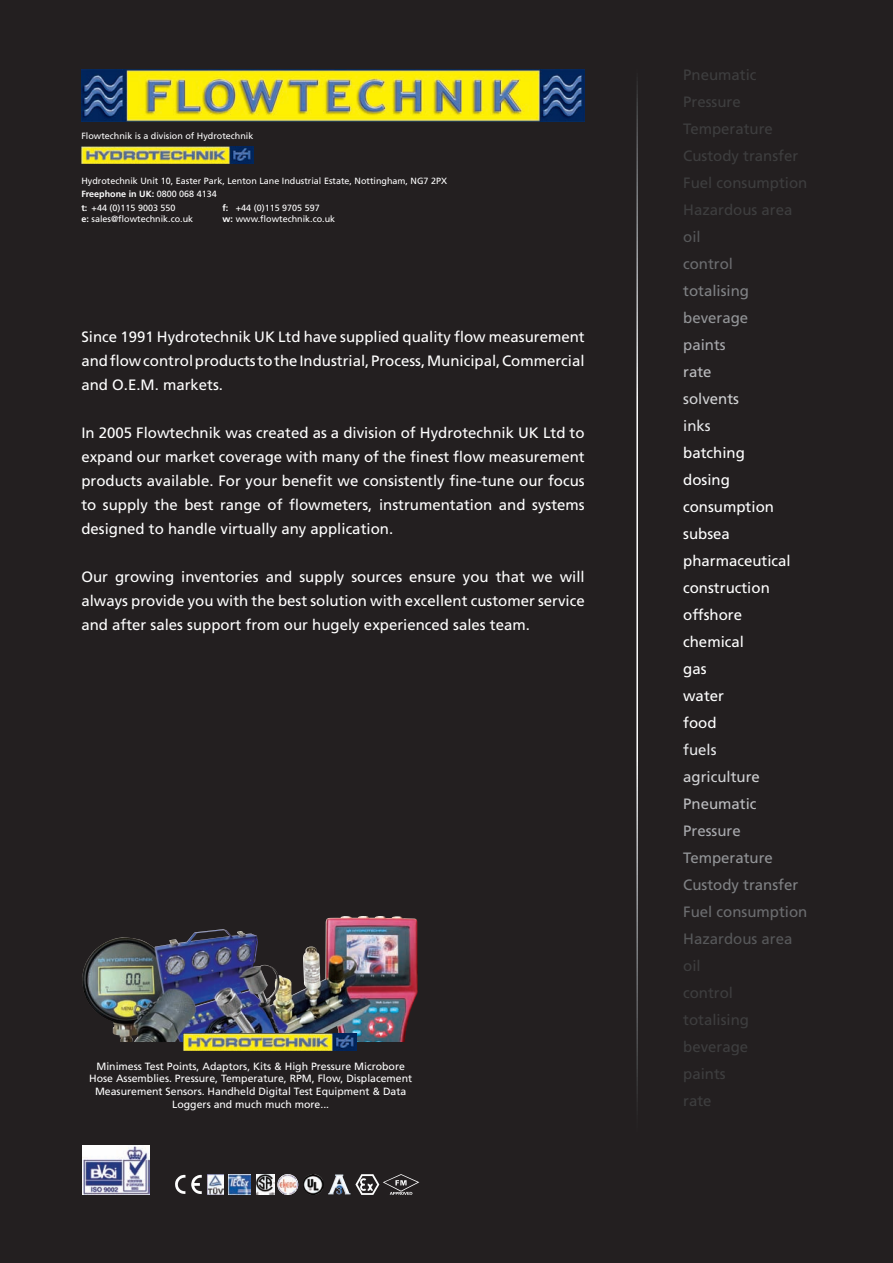
<style>
.page{position:relative;width:893px;height:1263px;background:#231f20}
.page>*{position:absolute;margin:0;border:0;box-sizing:border-box;transform-origin:0 0}
.t1{font:15px/24px "Frutiger";color:#fff;text-align:justify}
.t2{font:15px "Frutiger";color:#3e3e3f}
.t3{font:15px "Frutiger";color:#808285}
.t4{font:15px "Frutiger";color:#6c6d70}
.t5{font:15px "Frutiger";color:#939598}
.t6{font:15px "Frutiger";color:#d1d2d4}
.t7{font:15px "Frutiger";color:#57585a}
.t8{font:15px "Frutiger";color:#a8a9ad}
.t9{font:15px "Frutiger";color:#bcbdc0}
.t10{font:15px "Frutiger";color:#e6e7e9}
.t11{font:10.5px/12.6px "Frutiger";color:#fff;text-align:center}
.t12{font:9px/13.5px "Frutiger";color:#fff}
.s1{font-weight:700}
</style>
<div class="page">
<img style="left:81px;top:69px;width:504px;height:52px">
<img style="left:81px;top:146px;width:173px;height:18px">
<img style="left:82px;top:1145px;width:68px;height:50px">
<img style="left:328px;top:1174px;width:23px;height:21px">
<img style="left:175px;top:1174px;width:27px;height:20px">
<img style="left:256px;top:1174px;width:18px;height:21px">
<img style="left:383px;top:1174px;width:37px;height:21px">
<img style="left:229px;top:1174px;width:21px;height:21px">
<img style="left:207px;top:1174px;width:17px;height:21px">
<img style="left:303px;top:1174px;width:21px;height:21px">
<img style="left:355px;top:1174px;width:24px;height:21px">
<img style="left:277px;top:1174px;width:21px;height:20px">
<img style="left:82px;top:916px;width:336px;height:126px">
<img style="left:183px;top:1033px;width:173px;height:17px">
<hr style="left:636px;top:68px;width:2px;height:1072px;background:#fff">
<p class="t12" style="left:81px;top:129px;width:174px">Flowtechnik is a division of Hydrotechnik</p>
<p class="t12" style="left:81px;top:174px;width:367px">Hydrotechnik Unit 10, Easter Park, Lenton Lane Industrial Estate, Nottingham, NG7 2PX<br><span class="s1">Freephone in UK:</span> 0800 068 4134</p>
<p class="t12" style="left:81px;top:201px;width:96px"><span class="s1">t:</span> +44 (0)115 9003 550</p>
<p class="t12" style="left:222px;top:201px;width:99px"><span class="s1">f:</span> +44 (0)115 9705 597</p>
<p class="t12" style="left:81px;top:212px;width:113px"><span class="s1">e:</span> sales@flowtechnik.co.uk</p>
<p class="t12" style="left:222px;top:212px;width:114px"><span class="s1">w:</span> www.flowtechnik.co.uk</p>
<p class="t1" style="left:81px;top:324px;width:505px">Since 1991 Hydrotechnik UK Ltd have supplied quality flow measurement and flow control products to the Industrial, Process, Municipal, Commercial and O.E.M. markets.</p>
<p class="t1" style="left:81px;top:420px;width:505px">In 2005 Flowtechnik was created as a division of Hydrotechnik UK Ltd to expand our market coverage with many of the finest flow measurement products available. For your benefit we consistently fine-tune our focus to supply the best range of flowmeters, instrumentation and systems designed to handle virtually any application.</p>
<p class="t1" style="left:81px;top:564px;width:505px">Our growing inventories and supply sources ensure you that we will always provide you with the best solution with excellent customer service and after sales support from our hugely experienced sales team.</p>
<p class="t11" style="left:89px;top:1060px;width:325px">Minimess Test Points, Adaptors, Kits &amp; High Pressure Microbore Hose Assemblies. Pressure, Temperature, RPM, Flow, Displacement Measurement Sensors. Handheld Digital Test Equipment &amp; Data Loggers and much much more...</p>
<p class="t2" style="left:683px;top:66px;width:75px">Pneumatic</p>
<p class="t2" style="left:683px;top:93px;width:59px">Pressure</p>
<p class="t2" style="left:683px;top:120px;width:91px">Temperature</p>
<p class="t2" style="left:683px;top:147px;width:117px">Custody transfer</p>
<p class="t2" style="left:683px;top:174px;width:126px">Fuel consumption</p>
<p class="t2" style="left:683px;top:201px;width:111px">Hazardous area</p>
<p class="t7" style="left:683px;top:228px;width:19px">oil</p>
<p class="t4" style="left:683px;top:255px;width:51px">control</p>
<p class="t3" style="left:683px;top:282px;width:67px">totalising</p>
<p class="t5" style="left:683px;top:309px;width:67px">beverage</p>
<p class="t8" style="left:683px;top:336px;width:44px">paints</p>
<p class="t9" style="left:683px;top:363px;width:30px">rate</p>
<p class="t6" style="left:683px;top:390px;width:57px">solvents</p>
<p class="t10" style="left:683px;top:417px;width:29px">inks</p>
<p class="t1" style="left:683px;top:440px;width:63px">batching</p>
<p class="t1" style="left:683px;top:467px;width:48px">dosing</p>
<p class="t1" style="left:683px;top:494px;width:92px">consumption</p>
<p class="t1" style="left:683px;top:521px;width:48px">subsea</p>
<p class="t1" style="left:683px;top:548px;width:109px">pharmaceutical</p>
<p class="t1" style="left:683px;top:575px;width:88px">construction</p>
<p class="t1" style="left:683px;top:602px;width:60px">offshore</p>
<p class="t1" style="left:683px;top:629px;width:62px">chemical</p>
<p class="t1" style="left:683px;top:656px;width:25px">gas</p>
<p class="t1" style="left:683px;top:683px;width:42px">water</p>
<p class="t1" style="left:683px;top:710px;width:35px">food</p>
<p class="t10" style="left:683px;top:741px;width:35px">fuels</p>
<p class="t6" style="left:683px;top:768px;width:78px">agriculture</p>
<p class="t9" style="left:683px;top:795px;width:75px">Pneumatic</p>
<p class="t8" style="left:683px;top:822px;width:59px">Pressure</p>
<p class="t5" style="left:683px;top:849px;width:91px">Temperature</p>
<p class="t3" style="left:683px;top:876px;width:117px">Custody transfer</p>
<p class="t4" style="left:683px;top:903px;width:126px">Fuel consumption</p>
<p class="t7" style="left:683px;top:930px;width:111px">Hazardous area</p>
<p class="t2" style="left:683px;top:957px;width:19px">oil</p>
<p class="t2" style="left:683px;top:984px;width:51px">control</p>
<p class="t2" style="left:683px;top:1011px;width:67px">totalising</p>
<p class="t2" style="left:683px;top:1038px;width:67px">beverage</p>
<p class="t2" style="left:683px;top:1065px;width:44px">paints</p>
<p class="t2" style="left:683px;top:1092px;width:30px">rate</p>
</div>
